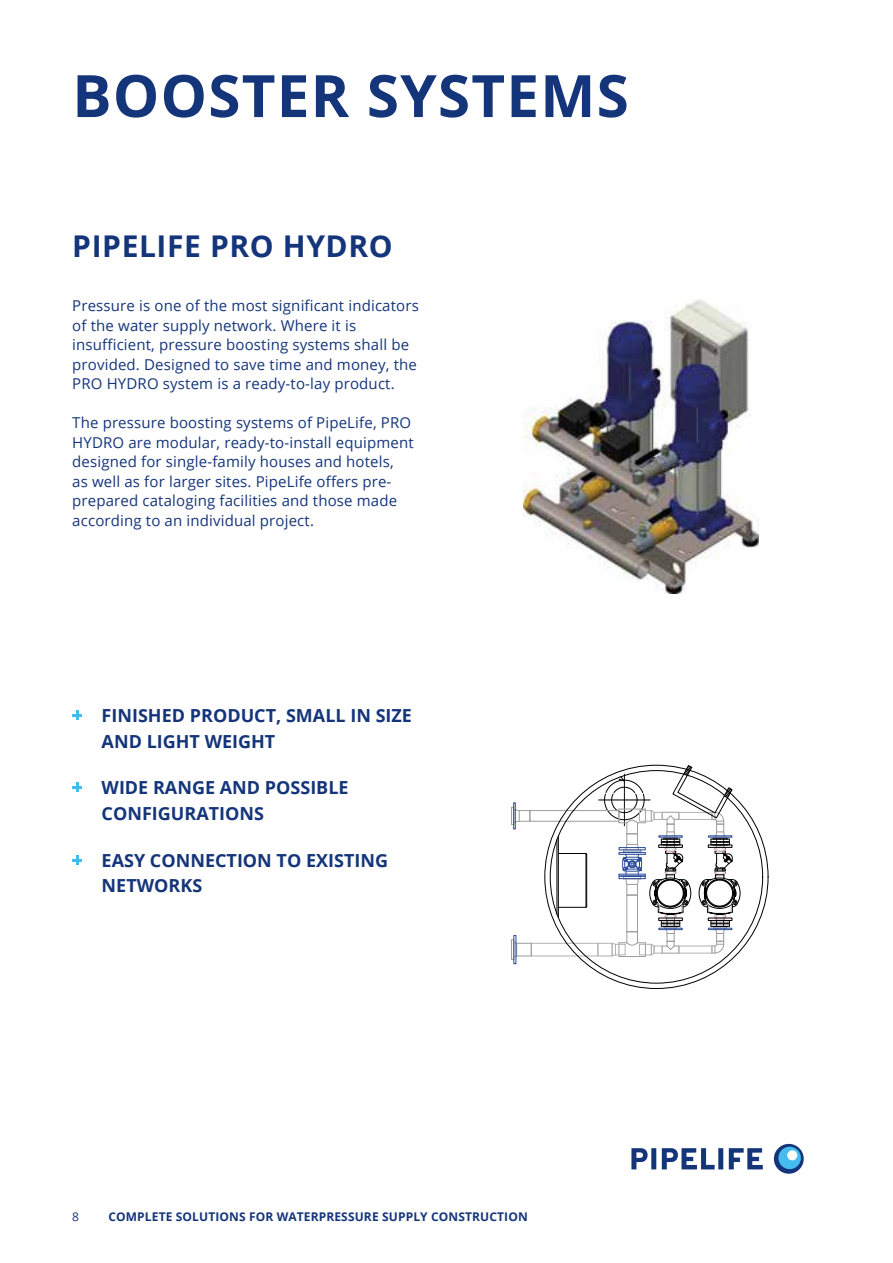
<style>
.page{position:relative;width:893px;height:1263px;background:#fff}
.page>*{position:absolute;margin:0;border:0;box-sizing:border-box;transform-origin:0 0}
.t1{font:700 58.5px "Open Sans";letter-spacing:.02em;color:#15357b}
.t2{font:700 30px "Open Sans";letter-spacing:.02em;color:#15357b}
.t3{font:700 18px/25.5px "Open Sans";color:#15357b}
.t4{font:15px/19.5px "Open Sans";letter-spacing:.01em;color:#15357b}
.t5{font:700 12px "Open Sans";letter-spacing:.01em;color:#15357b}
.t6{font:12px "Open Sans";color:#15357b}
</style>
<div class="page">
<img style="left:524px;top:300px;width:234px;height:294px">
<hr style="left:558px;top:836px;width:1px;height:82px;background:#000">
<hr style="left:557px;top:840px;width:1px;height:74px;background:#000">
<svg style="left:558px;top:853px;width:29px;height:55px"></svg>
<div style="left:530px;top:810px;width:89px;height:11px;border:1px solid #9d9d9c"></div>
<div style="left:531px;top:943px;width:67px;height:13px;border:1px solid #b3b2b2"></div>
<div style="left:598px;top:943px;width:14px;height:13px;border:1px solid #b3b2b2"></div>
<svg style="left:511px;top:939px;width:21px;height:21px"></svg>
<svg style="left:511px;top:807px;width:20px;height:18px"></svg>
<div style="left:513px;top:803px;width:2px;height:26px;border:1px solid #2b4b9b"></div>
<svg style="left:599px;top:765px;width:142px;height:192px"></svg>
<svg style="left:631px;top:1144px;width:173px;height:30px"></svg>
<div style="left:778px;top:1147px;width:23px;height:22px;background:#44bdee;border-radius:50%"></div>
<div style="left:787px;top:1150px;width:10px;height:10px;background:#fff;border-radius:50%"></div>
<svg style="left:72px;top:710px;width:10px;height:10px"></svg>
<svg style="left:72px;top:855px;width:10px;height:10px"></svg>
<svg style="left:72px;top:782px;width:10px;height:10px"></svg>
<h1 class="t1" style="left:72px;top:55px;width:558px">BOOSTER SYSTEMS</h1>
<h2 class="t2" style="left:72px;top:225px;width:322px">PIPELIFE PRO HYDRO</h2>
<p class="t4" style="left:72px;top:296px;width:348px">Pressure is one of the most significant indicators of the water supply network. Where it is insufficient, pressure boosting systems shall be provided. Designed to save time and money, the PRO HYDRO system is a ready-to-lay product.</p>
<p class="t4" style="left:72px;top:413px;width:343px">The pressure boosting systems of PipeLife, PRO HYDRO are modular, ready-to-install equipment designed for single-family houses and hotels,<br>as well as for larger sites. PipeLife offers pre&shy;prepared cataloging facilities and those made according to an individual project.</p>
<p class="t3" style="left:102px;top:702px;width:312px">FINISHED PRODUCT, SMALL IN SIZE<br>AND LIGHT WEIGHT</p>
<p class="t3" style="left:102px;top:775px;width:248px">WIDE RANGE AND POSSIBLE<br>CONFIGURATIONS</p>
<p class="t3" style="left:102px;top:847px;width:288px">EASY CONNECTION TO EXISTING<br>NETWORKS</p>
<p class="t6" style="left:72px;top:1208px;width:8px">8</p>
<p class="t5" style="left:108px;top:1208px;width:421px">COMPLETE SOLUTIONS FOR WATERPRESSURE SUPPLY CONSTRUCTION</p>
</div>
